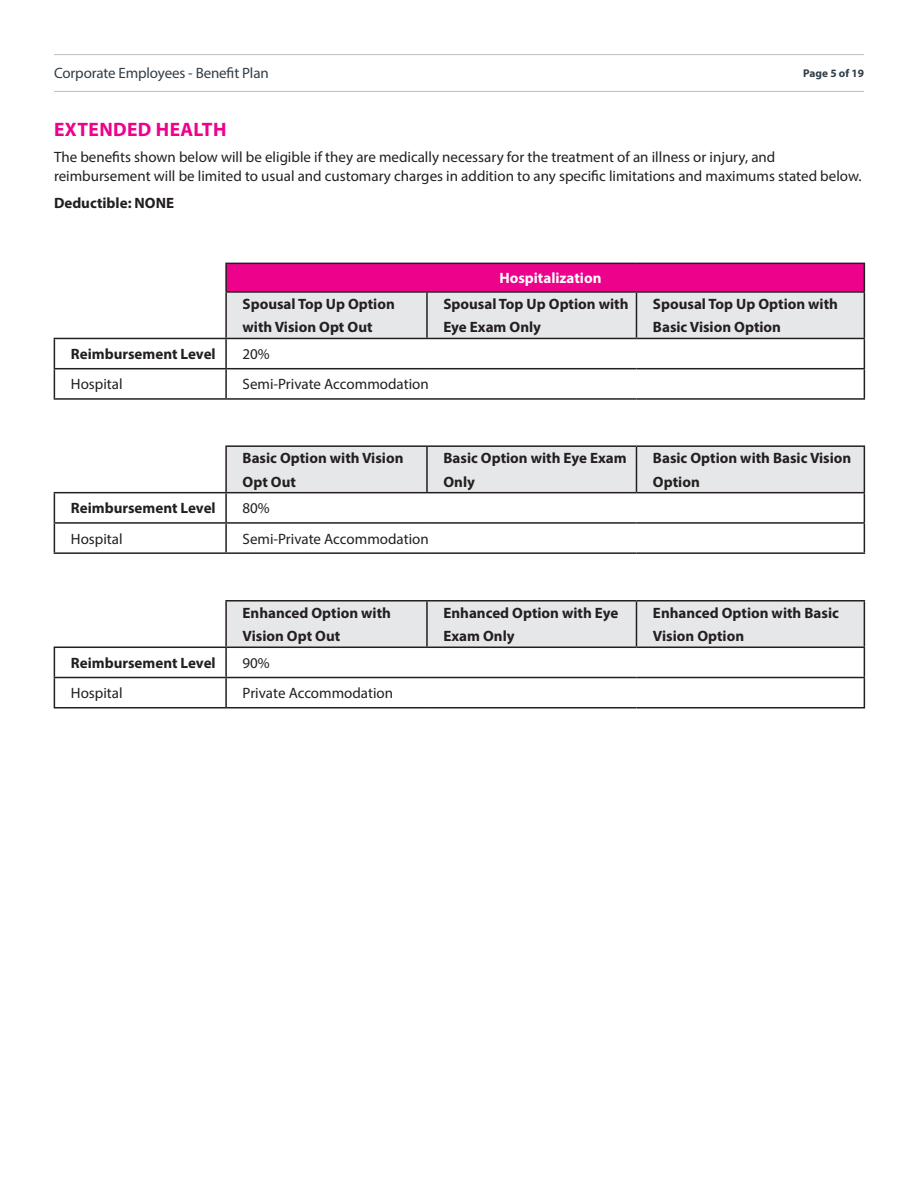
<style>
.page{position:relative;width:918px;height:1188px;background:#fff}
.page>*{position:absolute;margin:0;border:0;box-sizing:border-box;transform-origin:0 0}
.Subhead_Level_1{font:700 19.5px "Myriad Pro";letter-spacing:.02em;color:#ed028c}
.Bullets{font:700 15px "Myriad Pro";color:#231f20}
.Body_Copy{font:15px/19.5px "Myriad Pro";color:#231f20}
.Bullets-2{font:15px "Myriad Pro";color:#231f20}
.t1{font:15px "Myriad Pro";letter-spacing:-.01em;color:#313e48}
.Body_Copy-2{font:700 15px "Myriad Pro";color:#231f20}
.Bullets-3{font:700 15px "Myriad Pro";color:#fff}
.t2{font:700 11.25px "Myriad Pro";color:#303d47}
</style>
<div class="page">
<hr style="left:54px;top:54px;width:810px;height:1px;background:#bfc5ca">
<hr style="left:54px;top:91px;width:810px;height:1px;background:#bfc5ca">
<hr style="left:225px;top:263px;width:202px;height:1px;background:#231f20">
<hr style="left:225px;top:264px;width:2px;height:27px;background:#231f20">
<hr style="left:427px;top:263px;width:209px;height:1px;background:#231f20">
<hr style="left:636px;top:263px;width:229px;height:1px;background:#231f20">
<hr style="left:225px;top:291px;width:202px;height:2px;background:#231f20">
<hr style="left:225px;top:293px;width:2px;height:45px;background:#231f20">
<svg style="left:226px;top:264px;width:639px;height:134px"></svg>
<hr style="left:226px;top:398px;width:201px;height:2px;background:#231f20">
<hr style="left:427px;top:398px;width:209px;height:2px;background:#231f20">
<hr style="left:636px;top:398px;width:229px;height:2px;background:#231f20">
<hr style="left:54px;top:338px;width:172px;height:1px;background:#231f20">
<hr style="left:225px;top:339px;width:2px;height:29px;background:#231f20">
<hr style="left:54px;top:368px;width:172px;height:1px;background:#231f20">
<svg style="left:54px;top:339px;width:1px;height:59px"></svg>
<hr style="left:225px;top:369px;width:2px;height:29px;background:#231f20">
<hr style="left:54px;top:398px;width:172px;height:2px;background:#231f20">
<hr style="left:54px;top:492px;width:172px;height:1px;background:#231f20">
<hr style="left:54px;top:522px;width:172px;height:2px;background:#231f20">
<svg style="left:54px;top:493px;width:1px;height:59px"></svg>
<hr style="left:54px;top:552px;width:172px;height:2px;background:#231f20">
<hr style="left:225px;top:445px;width:202px;height:2px;background:#231f20">
<hr style="left:225px;top:447px;width:2px;height:45px;background:#231f20">
<hr style="left:427px;top:445px;width:209px;height:2px;background:#231f20">
<hr style="left:636px;top:445px;width:229px;height:2px;background:#231f20">
<hr style="left:225px;top:493px;width:2px;height:29px;background:#231f20">
<hr style="left:225px;top:524px;width:2px;height:28px;background:#231f20">
<svg style="left:226px;top:446px;width:639px;height:106px"></svg>
<hr style="left:226px;top:552px;width:201px;height:2px;background:#231f20">
<hr style="left:427px;top:552px;width:209px;height:2px;background:#231f20">
<hr style="left:636px;top:552px;width:229px;height:2px;background:#231f20">
<hr style="left:54px;top:647px;width:172px;height:1px;background:#231f20">
<hr style="left:54px;top:677px;width:172px;height:1px;background:#231f20">
<svg style="left:54px;top:648px;width:1px;height:59px"></svg>
<hr style="left:54px;top:707px;width:172px;height:2px;background:#231f20">
<hr style="left:225px;top:600px;width:202px;height:2px;background:#231f20">
<hr style="left:225px;top:602px;width:2px;height:45px;background:#231f20">
<hr style="left:427px;top:600px;width:209px;height:2px;background:#231f20">
<hr style="left:636px;top:600px;width:229px;height:2px;background:#231f20">
<hr style="left:225px;top:648px;width:2px;height:29px;background:#231f20">
<hr style="left:225px;top:678px;width:2px;height:29px;background:#231f20">
<svg style="left:226px;top:601px;width:639px;height:106px"></svg>
<hr style="left:226px;top:707px;width:201px;height:2px;background:#231f20">
<hr style="left:427px;top:707px;width:209px;height:2px;background:#231f20">
<hr style="left:636px;top:707px;width:229px;height:2px;background:#231f20">
<p class="t1" style="left:54px;top:64px;width:216px">Corporate Employees - Benefit Plan</p>
<p class="t2" style="left:803px;top:65px;width:62px">Page 5 of 19</p>
<p class="Subhead_Level_1" style="left:54px;top:116px;width:174px">EXTENDED HEALTH</p>
<p class="Body_Copy" style="left:54px;top:147px;width:809px">The benefits shown below will be eligible if they are medically necessary for the treatment of an illness or injury, and reimbursement will be limited to usual and customary charges in addition to any specific limitations and maximums stated below.</p>
<p class="Body_Copy-2" style="left:54px;top:193px;width:122px">Deductible: NONE</p>
<p class="Bullets" style="left:243px;top:294px;width:154px">Spousal Top Up Option</p>
<p class="Bullets" style="left:243px;top:318px;width:132px">with Vision Opt Out</p>
<p class="Bullets" style="left:71px;top:344px;width:146px">Reimbursement Level</p>
<p class="Bullets-2" style="left:243px;top:345px;width:29px">20%</p>
<p class="Bullets-2" style="left:71px;top:375px;width:53px">Hospital</p>
<p class="Bullets-2" style="left:243px;top:375px;width:188px">Semi-Private Accommodation</p>
<p class="Bullets-3" style="left:499px;top:268px;width:104px">Hospitalization</p>
<p class="Bullets" style="left:443px;top:294px;width:187px">Spousal Top Up Option with</p>
<p class="Bullets" style="left:443px;top:318px;width:99px">Eye Exam Only</p>
<p class="Bullets" style="left:243px;top:449px;width:162px">Basic Option with Vision</p>
<p class="Bullets" style="left:243px;top:472px;width:55px">Opt Out</p>
<p class="Bullets" style="left:71px;top:499px;width:146px">Reimbursement Level</p>
<p class="Bullets-2" style="left:243px;top:499px;width:29px">80%</p>
<p class="Bullets-2" style="left:71px;top:529px;width:53px">Hospital</p>
<p class="Bullets-2" style="left:243px;top:529px;width:188px">Semi-Private Accommodation</p>
<p class="Bullets" style="left:443px;top:449px;width:185px">Basic Option with Eye Exam</p>
<p class="Bullets" style="left:443px;top:472px;width:33px">Only</p>
<p class="Bullets" style="left:243px;top:603px;width:150px">Enhanced Option with</p>
<p class="Bullets" style="left:243px;top:626px;width:99px">Vision Opt Out</p>
<p class="Bullets" style="left:71px;top:653px;width:146px">Reimbursement Level</p>
<p class="Bullets-2" style="left:243px;top:654px;width:29px">90%</p>
<p class="Bullets-2" style="left:71px;top:684px;width:53px">Hospital</p>
<p class="Bullets-2" style="left:243px;top:684px;width:152px">Private Accommodation</p>
<p class="Bullets" style="left:443px;top:603px;width:176px">Enhanced Option with Eye</p>
<p class="Bullets" style="left:443px;top:626px;width:73px">Exam Only</p>
<p class="Bullets" style="left:653px;top:294px;width:187px">Spousal Top Up Option with</p>
<p class="Bullets" style="left:653px;top:318px;width:130px">Basic Vision Option</p>
<p class="Bullets" style="left:653px;top:449px;width:200px">Basic Option with Basic Vision</p>
<p class="Bullets" style="left:653px;top:472px;width:48px">Option</p>
<p class="Bullets" style="left:653px;top:603px;width:187px">Enhanced Option with Basic</p>
<p class="Bullets" style="left:653px;top:626px;width:93px">Vision Option</p>
</div>
